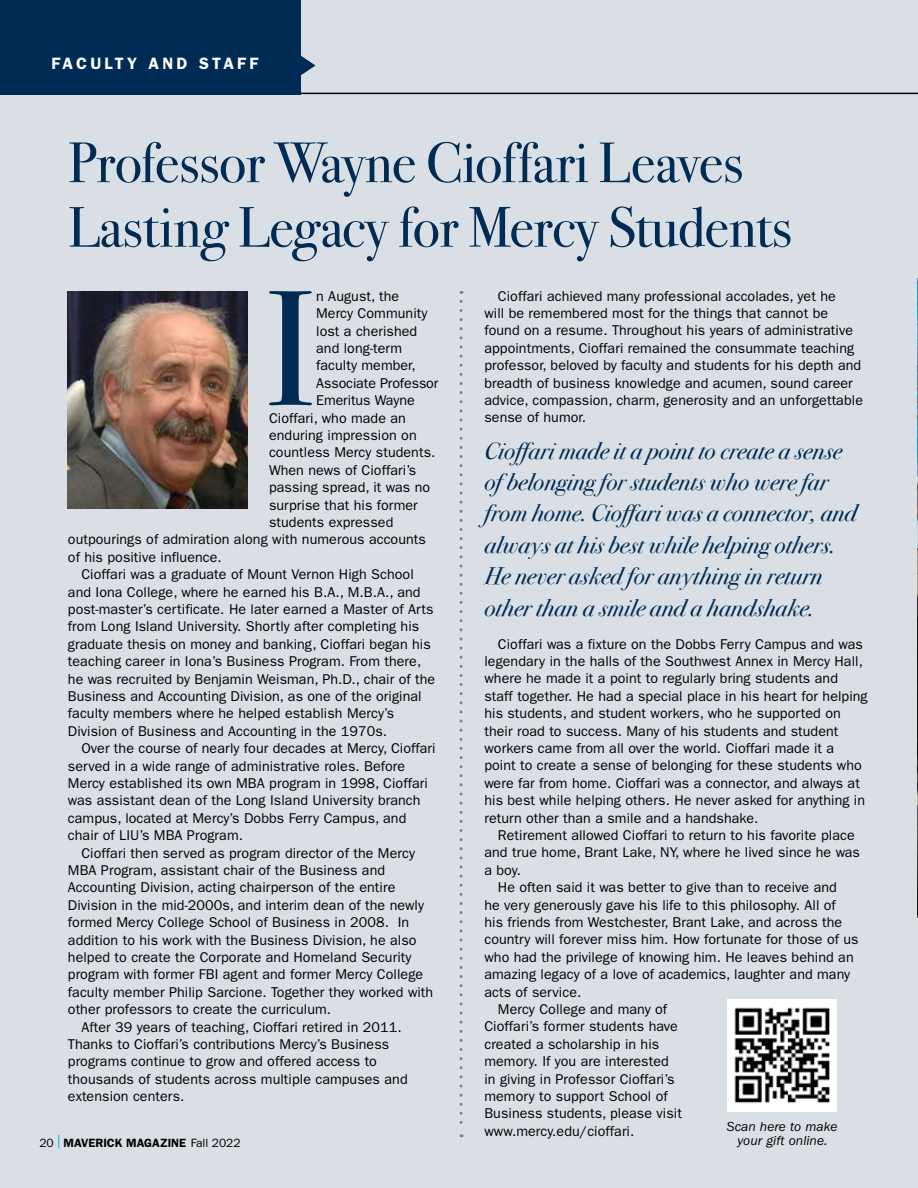
<style>
.page{position:relative;width:918px;height:1188px;background:#d9dfe5}
.page>*{position:absolute;margin:0;border:0;box-sizing:border-box;transform-origin:0 0}
.t1{font:164.25px "Bodoni Svty Two ITCTT";color:#002b54}
.t2{font:57px/64.5px "Bodoni Svty Two ITCTT";letter-spacing:-.01em;color:#002b54}
.t3{font:italic 24px/31.5px "Bodoni Svty Two ITCTT";letter-spacing:.005em;color:#002b54}
.t4{font:600 16.5px "ITC Franklin Gothic Std";letter-spacing:.2em;color:#fff}
.t5{font:14.25px/17.4px "ITC Franklin Gothic Std";letter-spacing:.005em;color:#000}
.t6{font:italic 13.5px/14.2px "ITC Franklin Gothic Std";letter-spacing:.005em;color:#000;text-align:center}
.t7{font:600 12px "ITC Franklin Gothic Std";color:#000}
.s1{font-weight:400}
.s2{font-weight:400;font-size:13.5px;color:#009ac7}
</style>
<div class="page">
<hr style="left:0;top:93px;width:918px;height:1px;background:#000">
<div style="left:0;top:0;width:301px;height:95px;background:#002b54"></div>
<svg style="left:301px;top:56px;width:15px;height:19px"></svg>
<img style="left:68px;top:291px;width:179px;height:217px">
<img style="left:917px;top:281px;width:1px;height:266px">
<img style="left:917px;top:549px;width:1px;height:244px">
<svg style="left:460px;top:301px;width:3px;height:836px"></svg>
<hr style="left:917px;top:793px;width:1px;height:122px;background:#000">
<img style="left:727px;top:999px;width:110px;height:112px">
<p class="t4" style="left:51px;top:54px;width:208px">FACULTY AND STAFF</p>
<h2 class="t2" style="left:68px;top:125px;width:726px">Professor Wayne Cioffari Leaves<br>Lasting Legacy for Mercy Students</h2>
<h1 class="t1" style="left:265px;top:215px;width:53px">I</h1>
<p class="t5" style="left:316px;top:287px;width:85px">n August, the</p>
<p class="t5" style="left:484px;top:287px;width:380px;text-indent:13px">Cioffari achieved many professional accolades, yet he<br>will be remembered most for the things that cannot be found on a resume. Throughout his years of administrative appointments, Cioffari remained the consummate teaching professor, beloved by faculty and students for his depth and breadth of business knowledge and acumen, sound career advice, compassion, charm, generosity and an unforgettable sense of humor.</p>
<p class="t5" style="left:316px;top:305px;width:113px">Mercy Community</p>
<p class="t5" style="left:316px;top:322px;width:103px">lost a cherished</p>
<p class="t5" style="left:316px;top:340px;width:87px">and long-term</p>
<p class="t5" style="left:316px;top:357px;width:101px">faculty member,</p>
<p class="t5" style="left:316px;top:374px;width:124px">Associate Professor</p>
<p class="t5" style="left:316px;top:392px;width:100px">Emeritus Wayne</p>
<p class="t5" style="left:269px;top:409px;width:138px">Cioffari, who made an</p>
<p class="t5" style="left:269px;top:427px;width:149px">enduring impression on</p>
<p class="t5" style="left:269px;top:444px;width:168px">countless Mercy students.</p>
<p class="t5" style="left:269px;top:461px;width:149px">When news of Cioffari’s</p>
<p class="t5" style="left:269px;top:479px;width:163px">passing spread, it was no</p>
<p class="t5" style="left:269px;top:496px;width:150px">surprise that his former</p>
<p class="t5" style="left:269px;top:514px;width:126px">students expressed</p>
<p class="t5" style="left:68px;top:531px;width:360px">outpourings of admiration along with numerous accounts</p>
<p class="t5" style="left:68px;top:548px;width:155px">of his positive influence.</p>
<p class="t5" style="left:81px;top:566px;width:334px">Cioffari was a graduate of Mount Vernon High School</p>
<p class="t5" style="left:68px;top:583px;width:354px">and Iona College, where he earned his B.A., M.B.A., and</p>
<p class="t5" style="left:68px;top:601px;width:367px">post-master’s certificate. He later earned a Master of Arts</p>
<p class="t5" style="left:68px;top:618px;width:353px">from Long Island University. Shortly after completing his</p>
<p class="t5" style="left:68px;top:635px;width:364px">graduate thesis on money and banking, Cioffari began his</p>
<p class="t5" style="left:68px;top:653px;width:355px">teaching career in Iona’s Business Program. From there,</p>
<p class="t5" style="left:68px;top:670px;width:369px">he was recruited by Benjamin Weisman, Ph.D., chair of the</p>
<p class="t5" style="left:68px;top:688px;width:355px">Business and Accounting Division, as one of the original</p>
<p class="t5" style="left:68px;top:705px;width:328px">faculty members where he helped establish Mercy’s</p>
<p class="t5" style="left:68px;top:722px;width:321px">Division of Business and Accounting in the 1970s.</p>
<p class="t5" style="left:81px;top:740px;width:356px">Over the course of nearly four decades at Mercy, Cioffari</p>
<p class="t5" style="left:68px;top:757px;width:339px">served in a wide range of administrative roles. Before</p>
<p class="t5" style="left:68px;top:775px;width:361px">Mercy established its own MBA program in 1998, Cioffari</p>
<p class="t5" style="left:68px;top:792px;width:354px">was assistant dean of the Long Island University branch</p>
<p class="t5" style="left:68px;top:809px;width:340px">campus, located at Mercy’s Dobbs Ferry Campus, and</p>
<p class="t5" style="left:68px;top:827px;width:177px">chair of LIU’s MBA Program.</p>
<p class="t5" style="left:81px;top:844px;width:335px">Cioffari then served as program director of the Mercy</p>
<p class="t5" style="left:68px;top:862px;width:319px">MBA Program, assistant chair of the Business and</p>
<p class="t5" style="left:68px;top:879px;width:329px">Accounting Division, acting chairperson of the entire</p>
<p class="t5" style="left:68px;top:896px;width:358px">Division in the mid-2000s, and interim dean of the newly</p>
<p class="t5" style="left:68px;top:914px;width:343px">formed Mercy College School of Business in 2008. In</p>
<p class="t5" style="left:68px;top:931px;width:350px">addition to his work with the Business Division, he also</p>
<p class="t5" style="left:68px;top:949px;width:345px">helped to create the Corporate and Homeland Security</p>
<p class="t5" style="left:68px;top:966px;width:357px">program with former FBI agent and former Mercy College</p>
<p class="t5" style="left:68px;top:983px;width:367px">faculty member Philip Sarcione. Together they worked with</p>
<p class="t5" style="left:68px;top:1001px;width:265px">other professors to create the curriculum.</p>
<p class="t5" style="left:81px;top:1018px;width:322px">After 39 years of teaching, Cioffari retired in 2011.</p>
<p class="t5" style="left:68px;top:1036px;width:323px">Thanks to Cioffari’s contributions Mercy’s Business</p>
<p class="t5" style="left:68px;top:1053px;width:311px">programs continue to grow and offered access to</p>
<p class="t5" style="left:68px;top:1070px;width:341px">thousands of students across multiple campuses and</p>
<p class="t5" style="left:68px;top:1088px;width:118px">extension centers.</p>
<h3 class="t3" style="left:484px;top:433px;width:374px">Cioffari made it a point to create a sense of belonging for students who were far from home. Cioffari was a connector, and always at his best while helping others.<br>He never asked for anything in return other than a smile and a handshake.</h3>
<p class="t5" style="left:484px;top:635px;width:385px;text-indent:13px">Cioffari was a fixture on the Dobbs Ferry Campus and was legendary in the halls of the Southwest Annex in Mercy Hall, where he made it a point to regularly bring students and staff together. He had a special place in his heart for helping his students, and student workers, who he supported on their road to success. Many of his students and student workers came from all over the world. Cioffari made it a point to create a sense of belonging for these students who were far from home. Cioffari was a connector, and always at his best while helping others. He never asked for anything in return other than a smile and a handshake.</p>
<p class="t5" style="left:498px;top:827px;width:358px">Retirement allowed Cioffari to return to his favorite place</p>
<p class="t5" style="left:484px;top:844px;width:377px">and true home, Brant Lake, NY, where he lived since he was</p>
<p class="t5" style="left:484px;top:861px;width:38px">a boy.</p>
<p class="t5" style="left:498px;top:879px;width:341px">He often said it was better to give than to receive and</p>
<p class="t5" style="left:484px;top:896px;width:353px">he very generously gave his life to this philosophy. All of</p>
<p class="t5" style="left:484px;top:914px;width:359px">his friends from Westchester, Brant Lake, and across the</p>
<p class="t5" style="left:484px;top:931px;width:376px">country will forever miss him. How fortunate for those of us</p>
<p class="t5" style="left:484px;top:948px;width:371px">who had the privilege of knowing him. He leaves behind an</p>
<p class="t5" style="left:484px;top:966px;width:367px">amazing legacy of a love of academics, laughter and many</p>
<p class="t5" style="left:484px;top:983px;width:98px">acts of service.</p>
<p class="t5" style="left:498px;top:1001px;width:171px">Mercy College and many of</p>
<p class="t5" style="left:484px;top:1018px;width:195px">Cioffari’s former students have</p>
<p class="t5" style="left:484px;top:1035px;width:176px">created a scholarship in his</p>
<p class="t5" style="left:484px;top:1053px;width:186px">memory. If you are interested</p>
<p class="t5" style="left:484px;top:1070px;width:192px">in giving in Professor Cioffari’s</p>
<p class="t5" style="left:484px;top:1088px;width:185px">memory to support School of</p>
<p class="t5" style="left:484px;top:1105px;width:199px">Business students, please visit</p>
<p class="t5" style="left:484px;top:1122px;width:151px">www.mercy.edu/cioffari.</p>
<p class="t6" style="left:727px;top:1120px;width:112px">Scan here to make your gift online.</p>
<p class="t7" style="left:39px;top:1135px;width:203px"><span class="s1">20</span> <span class="s2">|</span> MAVERICK MAGAZINE <span class="s1">Fall 2022</span></p>
</div>
